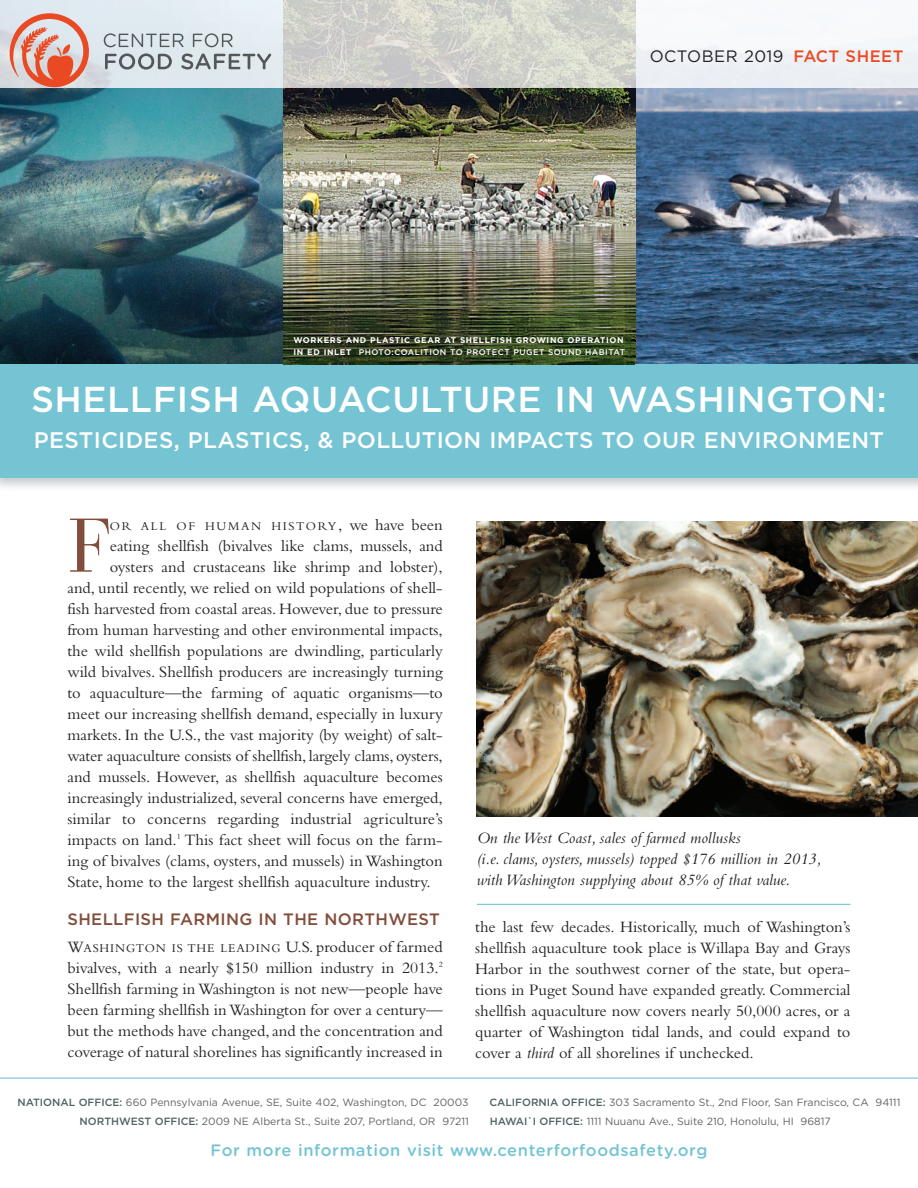
<style>
.page{position:relative;width:918px;height:1188px;background:#fff}
.page>*{position:absolute;margin:0;border:0;box-sizing:border-box;transform-origin:0 0}
.t1{font:300 79.65px "Bodoni Antiqua T";color:#824d3a}
.t2{font:500 36px "Gotham";letter-spacing:.015em;color:#fff}
.t3{font:500 22.5px "Gotham";letter-spacing:.015em;color:#fff}
.t4{font:16.5px/21px "Bembo";color:#231f20;text-align:justify}
.t5{font:italic 16.5px/21px "Bembo";color:#231f20}
.t6{font:500 16.5px "Gotham Rounded";letter-spacing:.035em;color:#74c4d4}
.t7{font:500 16.5px "Gotham";letter-spacing:.02em;color:#824d3a}
.t8{font:16.5px "Gotham";letter-spacing:.03em;color:#231f20}
.t9{font:12.3px "Bembo";letter-spacing:.13em;color:#231f20}
.t10{font:10.5px "Gotham";color:#636366}
.t11{font:700 8.25px/12px "Gotham";letter-spacing:.075em;color:#fff}
.s1{font-weight:500;color:#ea4b24}
.s2{font-weight:500}
.s3{font-size:16.5px}
.s4{font-size:12.3px}
.s5{font-style:italic}
.s6{font-weight:500;color:#506262}
</style>
<div class="page">
<img style="left:635px;top:88px;width:283px;height:268px">
<img style="left:0;top:88px;width:284px;height:268px">
<img style="left:284px;top:88px;width:351px;height:248px">
<hr style="left:0;top:1078px;width:918px;height:1px;background:#74c4d4">
<img style="left:636px;top:356px;width:282px;height:8px">
<img style="left:0;top:356px;width:284px;height:8px">
<div style="left:0;top:364px;width:918px;height:114px;background:#74c4d4"></div>
<img style="left:0;top:0;width:918px;height:88px">
<svg style="left:104px;top:33px;width:79px;height:14px"></svg>
<svg style="left:193px;top:33px;width:40px;height:14px"></svg>
<svg style="left:105px;top:53px;width:67px;height:17px"></svg>
<svg style="left:181px;top:54px;width:90px;height:16px"></svg>
<svg style="left:10px;top:13px;width:84px;height:74px;background:#e0a79c"></svg>
<img style="left:477px;top:522px;width:441px;height:295px">
<hr style="left:477px;top:904px;width:373px;height:1px;background:#74c4d4">
<img style="left:285px;top:336px;width:350px;height:28px">
<svg style="left:284px;top:336px;width:1px;height:28px"></svg>
<p class="t8" style="left:650px;top:46px;width:255px">OCTOBER 2019 <span class="s1">FACT SHEET</span></p>
<p class="t11" style="left:293px;top:335px;width:333px">WORKERS AND PLASTIC GEAR AT SHELLFISH GROWING OPERATION<br>IN ED INLET <span class="s2">PHOTO:COALITION TO PROTECT PUGET SOUND HABITAT</span></p>
<h2 class="t2" style="left:31px;top:387px;width:857px">SHELLFISH AQUACULTURE IN WASHINGTON:</h2>
<h3 class="t3" style="left:34px;top:432px;width:852px">PESTICIDES, PLASTICS, &amp; POLLUTION IMPACTS TO OUR ENVIRONMENT</h3>
<h1 class="t1" style="left:67px;top:498px;width:44px">F</h1>
<p class="t9" style="left:110px;top:522px;width:334px">OR ALL OF HUMAN HISTORY<span class="s3">, we have been</span></p>
<p class="t4" style="left:110px;top:537px;width:334px">eating shellfish (bivalves like clams, mussels, and</p>
<p class="t4" style="left:110px;top:558px;width:334px">oysters and crustaceans like shrimp and lobster),</p>
<p class="t4" style="left:67px;top:579px;width:377px">and, until recently, we relied on wild populations of shell-</p>
<p class="t4" style="left:67px;top:600px;width:377px">fish harvested from coastal areas. However, due to pressure</p>
<p class="t4" style="left:67px;top:621px;width:377px">from human harvesting and other environmental impacts,</p>
<p class="t4" style="left:67px;top:642px;width:377px">the wild shellfish populations are dwindling, particularly</p>
<p class="t4" style="left:67px;top:663px;width:377px">wild bivalves. Shellfish producers are increasingly turning</p>
<p class="t4" style="left:67px;top:684px;width:377px">to aquaculture—the farming of aquatic organisms—to</p>
<p class="t4" style="left:67px;top:705px;width:377px">meet our increasing shellfish demand, especially in luxury</p>
<p class="t4" style="left:67px;top:726px;width:377px">markets. In the U.S., the vast majority (by weight) of salt-</p>
<p class="t4" style="left:67px;top:747px;width:377px">water aquaculture consists of shellfish, largely clams, oysters,</p>
<p class="t4" style="left:67px;top:768px;width:377px">and mussels. However, as shellfish aquaculture becomes</p>
<p class="t4" style="left:67px;top:789px;width:377px">increasingly industrialized, several concerns have emerged,</p>
<p class="t4" style="left:67px;top:810px;width:377px">similar to concerns regarding industrial agriculture’s</p>
<p class="t4" style="left:67px;top:831px;width:377px">impacts on land.<sup>1</sup> This fact sheet will focus on the farm-</p>
<p class="t4" style="left:68px;top:852px;width:377px">ing of bivalves (clams, oysters, and mussels) in Washington</p>
<p class="t4" style="left:68px;top:873px;width:365px">State, home to the largest shellfish aquaculture industry.</p>
<p class="t7" style="left:67px;top:914px;width:374px">SHELLFISH FARMING IN THE NORTHWEST</p>
<p class="t4" style="left:67px;top:938px;width:377px">W<span class="s4">ASHINGTON IS THE LEADING</span> U.S.producer of farmed bivalves, with a nearly $150 million industry in 2013.<sup>2<br></sup>Shellfish farming in Washington is not new—people have been farming shellfish inWashington for over a century— but the methods have changed, and the concentration and coverage of natural shorelines has significantly increased in</p>
<p class="t5" style="left:477px;top:829px;width:346px">On the West Coast, sales of farmed mollusks<br>(i.e. clams, oysters, mussels) topped $176 million in 2013, with Washington supplying about 85% of that value.</p>
<p class="t4" style="left:475px;top:918px;width:377px">the last few decades. Historically, much of Washington’s shellfish aquaculture took place is Willapa Bay and Grays Harbor in the southwest corner of the state, but opera&shy;tions in Puget Sound have expanded greatly. Commercial shellfish aquaculture now covers nearly 50,000 acres, or a quarter of Washington tidal lands, and could expand to cover a <span class="s5">third</span> of all shorelines if unchecked.</p>
<p class="t10" style="left:17px;top:1096px;width:453px"><span class="s6">NATIONAL OFFICE:</span> 660 Pennsylvania Avenue, SE, Suite 402, Washington, DC 20003</p>
<p class="t10" style="left:489px;top:1096px;width:413px"><span class="s6">CALIFORNIA OFFICE:</span> 303 Sacramento St., 2nd Floor, San Francisco, CA 94111</p>
<p class="t10" style="left:80px;top:1116px;width:391px"><span class="s6">NORTHWEST OFFICE:</span> 2009 NE Alberta St., Suite 207, Portland, OR 97211</p>
<p class="t10" style="left:490px;top:1116px;width:343px"><span class="s6">HAWAI`I OFFICE:</span> 1111 Nuuanu Ave., Suite 210, Honolulu, HI 96817</p>
<p class="t6" style="left:211px;top:1145px;width:498px">For more information visit www.centerforfoodsafety.org</p>
</div>
